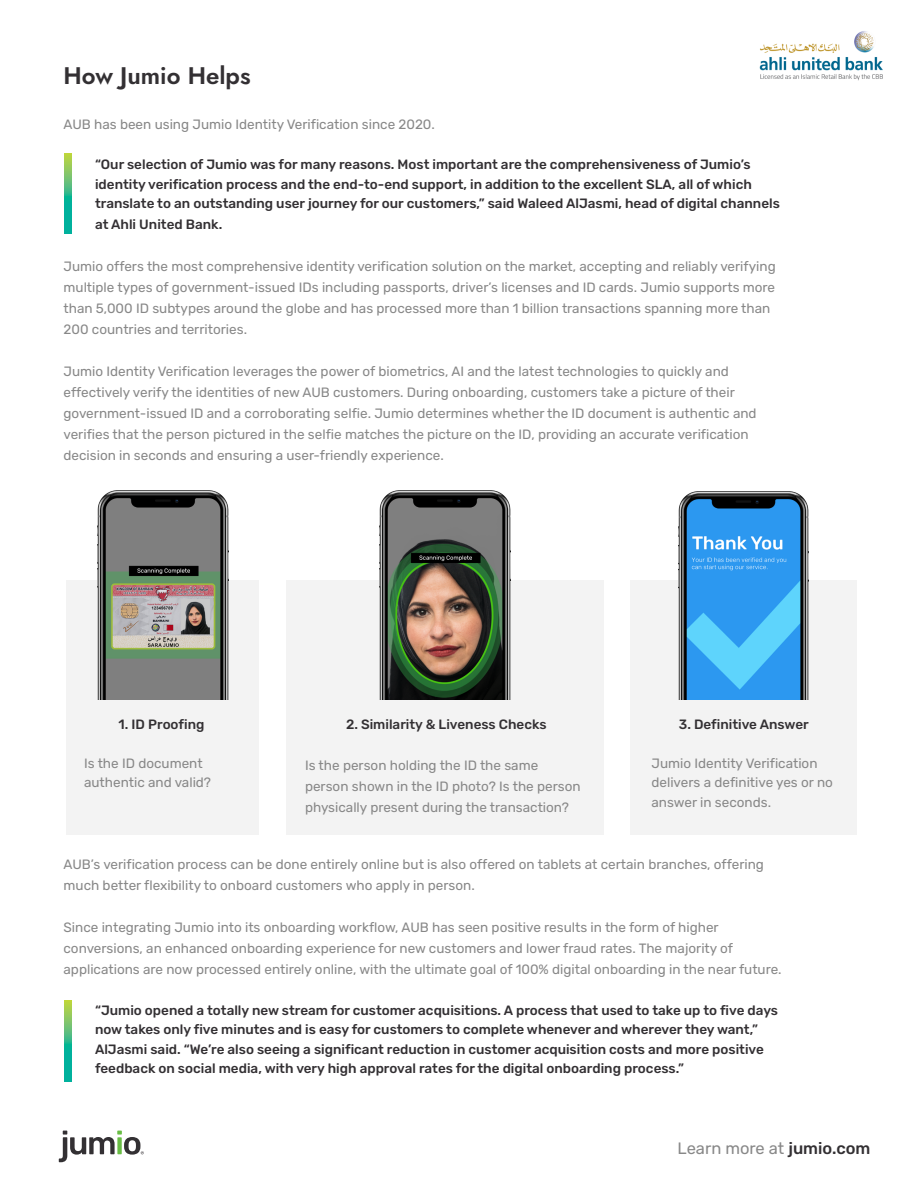
<style>
.page{position:relative;width:918px;height:1188px;background:#fff}
.page>*{position:absolute;margin:0;border:0;box-sizing:border-box;transform-origin:0 0}
.t1{font:24px "Jost";color:#333033}
.t2{font:16.5px "Rubik";color:#888}
.t3{font:13.5px/21px "Rubik";color:#888}
.t4{font:500 13.5px/19.5px "Rubik";color:#333033}
.s1{font-weight:500;color:#333033}
</style>
<div class="page">
<svg style="left:59px;top:1131px;width:85px;height:31px"></svg>
<div style="left:286px;top:580px;width:317px;height:255px;background:#f3f3f3"></div>
<div style="left:66px;top:580px;width:193px;height:255px;background:#f3f3f3"></div>
<div style="left:631px;top:580px;width:226px;height:255px;background:#f3f3f3"></div>
<img style="left:98px;top:490px;width:130px;height:210px">
<img style="left:679px;top:491px;width:130px;height:209px">
<img style="left:380px;top:490px;width:130px;height:210px">
<svg style="left:65px;top:153px;width:6px;height:81px"></svg>
<svg style="left:65px;top:1001px;width:6px;height:80px"></svg>
<img style="left:759px;top:31px;width:124px;height:50px">
<h1 class="t1" style="left:64px;top:59px;width:189px">How Jumio Helps</h1>
<p class="t3" style="left:64px;top:114px;width:373px">AUB has been using Jumio Identity Verification since 2020.</p>
<p class="t4" style="left:95px;top:155px;width:686px">“Our selection of Jumio was for many reasons. Most important are the comprehensiveness of Jumio’s identity verification process and the end-to-end support, in addition to the excellent SLA, all of which translate to an outstanding user journey for our customers,” said Waleed AlJasmi, head of digital channels</p>
<p class="t4" style="left:95px;top:215px;width:129px">at Ahli United Bank.</p>
<p class="t3" style="left:64px;top:257px;width:714px">Jumio offers the most comprehensive identity verification solution on the market, accepting and reliably verifying multiple types of government-issued IDs including passports, driver’s licenses and ID cards. Jumio supports more than 5,000 ID subtypes around the globe and has processed more than 1 billion transactions spanning more than 200 countries and territories.</p>
<p class="t3" style="left:64px;top:362px;width:695px">Jumio Identity Verification leverages the power of biometrics, AI and the latest technologies to quickly and effectively verify the identities of new AUB customers. During onboarding, customers take a picture of their government-issued ID and a corroborating selfie. Jumio determines whether the ID document is authentic and verifies that the person pictured in the selfie matches the picture on the ID, providing an accurate verification decision in seconds and ensuring a user-friendly experience.</p>
<p class="t4" style="left:119px;top:715px;width:87px">1. ID Proofing</p>
<p class="t3" style="left:84px;top:754px;width:129px;line-height:19.5px">Is the ID document authentic and valid?</p>
<p class="t4" style="left:346px;top:715px;width:202px">2. Similarity &amp; Liveness Checks</p>
<p class="t3" style="left:305px;top:755px;width:277px">Is the person holding the ID the same person shown in the ID photo? Is the person physically present during the transaction?</p>
<p class="t4" style="left:679px;top:715px;width:131px">3. Definitive Answer</p>
<p class="t3" style="left:652px;top:754px;width:183px;line-height:19.5px">Jumio Identity Verification delivers a definitive yes or no answer in seconds.</p>
<p class="t3" style="left:64px;top:854px;width:702px">AUB’s verification process can be done entirely online but is also offered on tablets at certain branches, offering much better flexibility to onboard customers who apply in person.</p>
<p class="t3" style="left:64px;top:917px;width:720px">Since integrating Jumio into its onboarding workflow, AUB has seen positive results in the form of higher conversions, an enhanced onboarding experience for new customers and lower fraud rates. The majority of applications are now processed entirely online, with the ultimate goal of 100% digital onboarding in the near future.</p>
<p class="t4" style="left:95px;top:1001px;width:685px">“Jumio opened a totally new stream for customer acquisitions. A process that used to take up to five days now takes only five minutes and is easy for customers to complete whenever and wherever they want,” AlJasmi said. “We’re also seeing a significant reduction in customer acquisition costs and more positive feedback on social media, with very high approval rates for the digital onboarding process.”</p>
<p class="t2" style="left:678px;top:1139px;width:194px">Learn more at <span class="s1">jumio.com</span></p>
</div>
